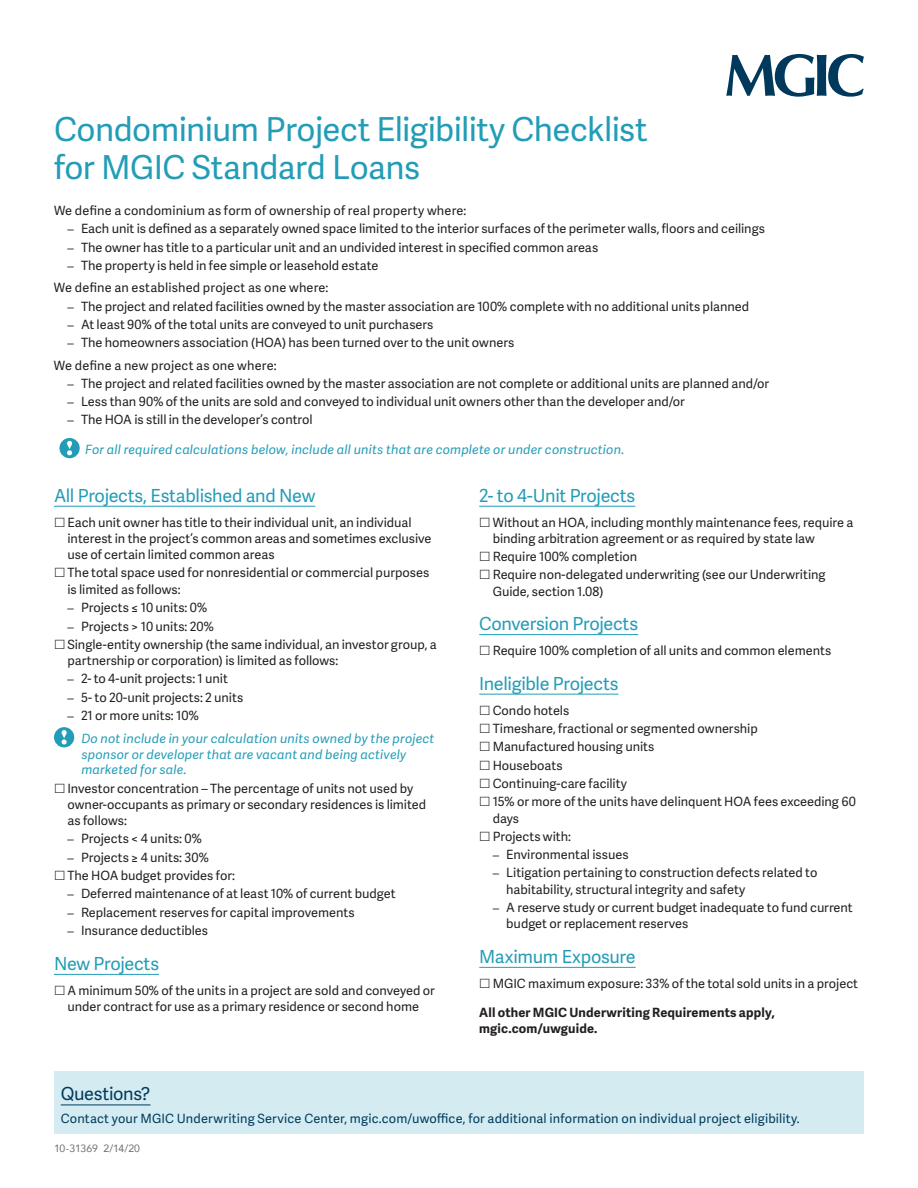
<style>
.page{position:relative;width:918px;height:1188px;background:#fff}
.page>*{position:absolute;margin:0;border:0;box-sizing:border-box;transform-origin:0 0}
.Paragraph_Style_1{font:33px/37.5px "Adelle Sans";letter-spacing:-.015em;color:#239db7}
.Paragraph_Style_1-2{font:18px "Adelle Sans";letter-spacing:-.02em;color:#239db7}
.Paragraph_Style_1-3{font:18px "Adelle Sans";letter-spacing:-.015em;color:#003b5c}
.Level_1_bullet{font:12.75px/16.2px "Adelle Sans";color:#231f20}
.Level_1_bullet-2{font:italic 12.75px/15.8px "Adelle Sans";letter-spacing:.01em;color:#239db7}
.Paragraph_Style_1-4{font:12.75px "Adelle Sans";letter-spacing:.01em;color:#003b5c}
.Paragraph_Style_1-5{font:700 12.75px/15.8px "Adelle Sans";letter-spacing:.015em;color:#231f20}
.Paragraph_Style_1-6{font:10.5px "Avenir";letter-spacing:-.025em;color:#6c6d70}
.s1{font-family:"Avenir"}
</style>
<div class="page">
<svg style="left:59px;top:438px;width:21px;height:20px"></svg>
<hr style="left:54px;top:506px;width:261px;height:1px;background:#239db7">
<hr style="left:54px;top:974px;width:105px;height:1px;background:#239db7">
<svg style="left:54px;top:727px;width:20px;height:20px"></svg>
<hr style="left:479px;top:506px;width:156px;height:1px;background:#239db7">
<hr style="left:479px;top:634px;width:159px;height:1px;background:#239db7">
<hr style="left:479px;top:694px;width:140px;height:1px;background:#239db7">
<hr style="left:479px;top:967px;width:157px;height:1px;background:#239db7">
<div style="left:54px;top:1071px;width:810px;height:63px;background:#d3ebf1"></div>
<hr style="left:61px;top:1105px;width:89px;height:1px;background:#003b5c">
<svg style="left:726px;top:54px;width:138px;height:43px"></svg>
<p class="Paragraph_Style_1" style="left:54px;top:110px;width:595px">Condominium Project Eligibility Checklist for MGIC Standard Loans</p>
<p class="Level_1_bullet" style="left:54px;top:202px;width:414px">We define a condominium as form of ownership of real property where:</p>
<p class="Level_1_bullet" style="left:68px;top:220px;width:699px"><span class="s1">–</span> Each unit is defined as a separately owned space limited to the interior surfaces of the perimeter walls, floors and ceilings</p>
<p class="Level_1_bullet" style="left:68px;top:238px;width:532px"><span class="s1">–</span> The owner has title to a particular unit and an undivided interest in specified common areas</p>
<p class="Level_1_bullet" style="left:68px;top:257px;width:312px"><span class="s1">–</span> The property is held in fee simple or leasehold estate</p>
<p class="Level_1_bullet" style="left:54px;top:279px;width:276px">We define an established project as one where:</p>
<p class="Level_1_bullet" style="left:68px;top:298px;width:683px"><span class="s1">–</span> The project and related facilities owned by the master association are 100% complete with no additional units planned</p>
<p class="Level_1_bullet" style="left:68px;top:316px;width:367px"><span class="s1">–</span> At least 90% of the total units are conveyed to unit purchasers</p>
<p class="Level_1_bullet" style="left:68px;top:334px;width:448px"><span class="s1">–</span> The homeowners association (HOA) has been turned over to the unit owners</p>
<p class="Level_1_bullet" style="left:54px;top:357px;width:224px">We define a new project as one where:</p>
<p class="Level_1_bullet" style="left:68px;top:375px;width:703px"><span class="s1">–</span> The project and related facilities owned by the master association are not complete or additional units are planned and/or</p>
<p class="Level_1_bullet" style="left:68px;top:393px;width:619px"><span class="s1">–</span> Less than 90% of the units are sold and conveyed to individual unit owners other than the developer and/or</p>
<p class="Level_1_bullet" style="left:68px;top:411px;width:247px"><span class="s1">–</span> The HOA is still in the developer’s control</p>
<p class="Level_1_bullet-2" style="left:85px;top:441px;width:541px">For all required calculations below, include all units that are complete or under construction.</p>
<p class="Paragraph_Style_1-2" style="left:54px;top:483px;width:263px">All Projects, Established and New</p>
<p class="Level_1_bullet" style="left:68px;top:514px;width:366px">Each unit owner has title to their individual unit, an individual interest in the project’s common areas and sometimes exclusive use of certain limited common areas</p>
<p class="Level_1_bullet" style="left:68px;top:564px;width:363px">The total space used for nonresidential or commercial purposes is limited as follows:</p>
<p class="Level_1_bullet" style="left:68px;top:599px;width:141px"><span class="s1">–</span> Projects ≤ 10 units: 0%</p>
<p class="Level_1_bullet" style="left:68px;top:618px;width:148px"><span class="s1">–</span> Projects &gt; 10 units: 20%</p>
<p class="Level_1_bullet" style="left:68px;top:636px;width:371px">Single-entity ownership (the same individual, an investor group, a partnership or corporation) is limited as follows:</p>
<p class="Level_1_bullet" style="left:68px;top:670px;width:162px"><span class="s1">–</span> 2- to 4-unit projects: 1 unit</p>
<p class="Level_1_bullet" style="left:68px;top:689px;width:177px"><span class="s1">–</span> 5- to 20-unit projects: 2 units</p>
<p class="Level_1_bullet" style="left:68px;top:707px;width:133px"><span class="s1">–</span> 21 or more units: 10%</p>
<p class="Level_1_bullet-2" style="left:81px;top:730px;width:355px">Do not include in your calculation units owned by the project sponsor or developer that are vacant and being actively marketed for sale.</p>
<p class="Level_1_bullet" style="left:67px;top:780px;width:360px">Investor concentration – The percentage of units not used by owner-occupants as primary or secondary residences is limited as follows:</p>
<p class="Level_1_bullet" style="left:68px;top:830px;width:136px"><span class="s1">–</span> Projects &lt; 4 units: 0%</p>
<p class="Level_1_bullet" style="left:68px;top:849px;width:143px"><span class="s1">–</span> Projects ≥ 4 units: 30%</p>
<p class="Level_1_bullet" style="left:68px;top:867px;width:169px">The HOA budget provides for:</p>
<p class="Level_1_bullet" style="left:68px;top:885px;width:330px"><span class="s1">–</span> Deferred maintenance of at least 10% of current budget</p>
<p class="Level_1_bullet" style="left:68px;top:904px;width:289px"><span class="s1">–</span> Replacement reserves for capital improvements</p>
<p class="Level_1_bullet" style="left:68px;top:922px;width:142px"><span class="s1">–</span> Insurance deductibles</p>
<p class="Paragraph_Style_1-2" style="left:54px;top:951px;width:107px">New Projects</p>
<p class="Level_1_bullet" style="left:67px;top:982px;width:369px">A minimum 50% of the units in a project are sold and conveyed or under contract for use as a primary residence or second home</p>
<p class="Paragraph_Style_1-2" style="left:479px;top:483px;width:158px">2- to 4-Unit Projects</p>
<p class="Level_1_bullet" style="left:493px;top:514px;width:362px">Without an HOA, including monthly maintenance fees, require a binding arbitration agreement or as required by state law</p>
<p class="Level_1_bullet" style="left:493px;top:548px;width:146px">Require 100% completion</p>
<p class="Level_1_bullet" style="left:493px;top:566px;width:334px">Require non-delegated underwriting (see our Underwriting<br>Guide, section 1.08)</p>
<p class="Paragraph_Style_1-2" style="left:479px;top:611px;width:160px">Conversion Projects</p>
<p class="Level_1_bullet" style="left:493px;top:642px;width:340px">Require 100% completion of all units and common elements</p>
<p class="Paragraph_Style_1-2" style="left:479px;top:670px;width:141px">Ineligible Projects</p>
<p class="Level_1_bullet" style="left:493px;top:702px;width:78px">Condo hotels</p>
<p class="Level_1_bullet" style="left:493px;top:720px;width:267px">Timeshare, fractional or segmented ownership</p>
<p class="Level_1_bullet" style="left:493px;top:738px;width:163px">Manufactured housing units</p>
<p class="Level_1_bullet" style="left:493px;top:756px;width:71px">Houseboats</p>
<p class="Level_1_bullet" style="left:493px;top:775px;width:136px">Continuing-care facility</p>
<p class="Level_1_bullet" style="left:493px;top:793px;width:365px">15% or more of the units have delinquent HOA fees exceeding 60 days</p>
<p class="Level_1_bullet" style="left:493px;top:828px;width:80px">Projects with:</p>
<p class="Level_1_bullet" style="left:493px;top:846px;width:137px"><span class="s1">–</span> Environmental issues</p>
<p class="Level_1_bullet" style="left:506px;top:864px;width:313px;text-indent:-14px"><span class="s1">–</span> Litigation pertaining to construction defects related to habitability, structural integrity and safety</p>
<p class="Level_1_bullet" style="left:506px;top:899px;width:348px;text-indent:-14px"><span class="s1">–</span> A reserve study or current budget inadequate to fund current budget or replacement reserves</p>
<p class="Paragraph_Style_1-2" style="left:479px;top:944px;width:158px">Maximum Exposure</p>
<p class="Level_1_bullet" style="left:493px;top:975px;width:367px">MGIC maximum exposure: 33% of the total sold units in a project</p>
<p class="Paragraph_Style_1-5" style="left:479px;top:1004px;width:297px">All other MGIC Underwriting Requirements apply, mgic.com/uwguide.</p>
<p class="Paragraph_Style_1-3" style="left:61px;top:1081px;width:91px">Questions?</p>
<p class="Paragraph_Style_1-4" style="left:61px;top:1109px;width:741px">Contact your MGIC Underwriting Service Center, mgic.com/uwoffice, for additional information on individual project eligibility.</p>
<p class="Paragraph_Style_1-6" style="left:54px;top:1140px;width:88px">10-31369 2/14/20</p>
</div>
